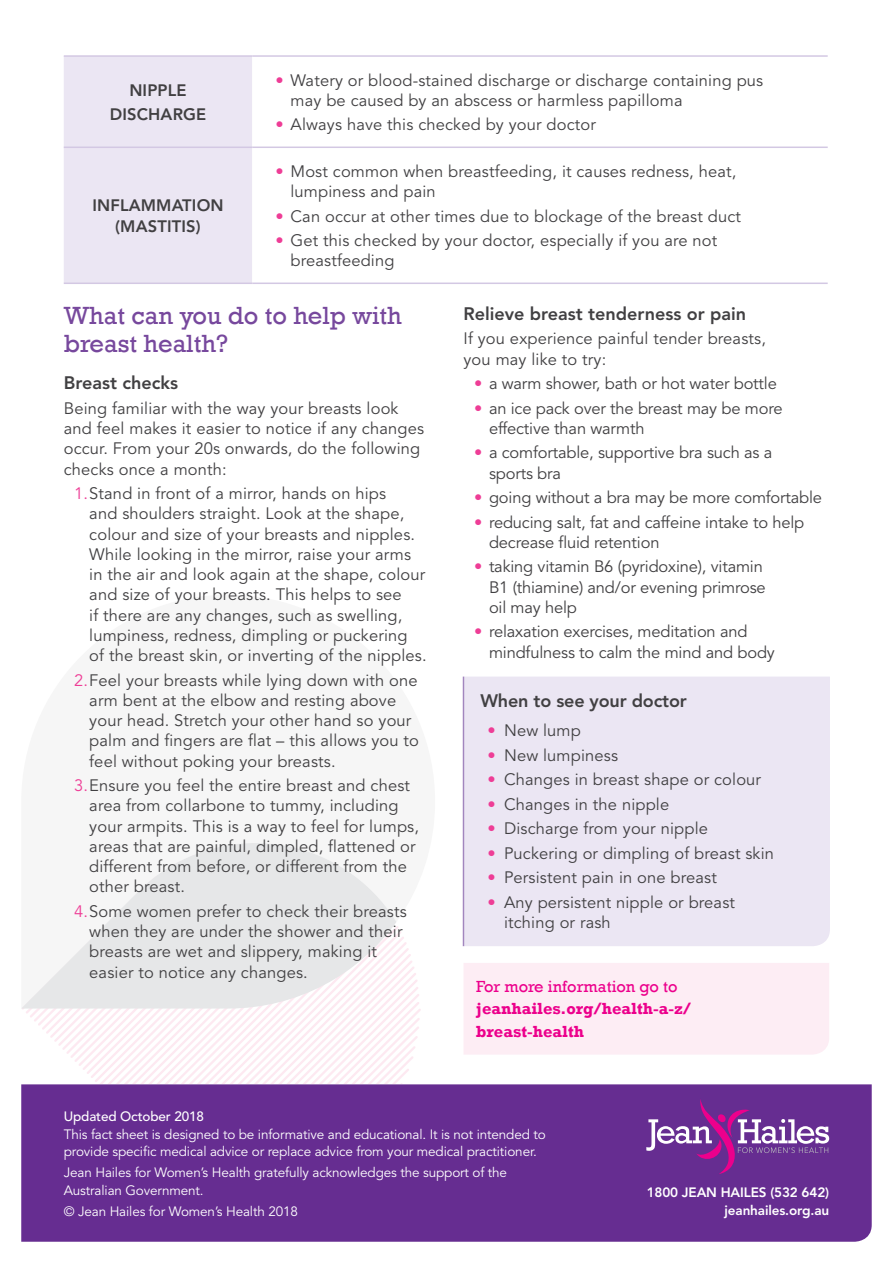
<style>
.page{position:relative;width:893px;height:1263px;background:#fff}
.page>*{position:absolute;margin:0;border:0;box-sizing:border-box;transform-origin:0 0}
.t1{font:25.5px/28.5px "Rockwell";color:#77489d}
.t2{font:800 18px "Avenir LT Std";color:#414042}
.t3{font:16.5px/20.2px "Avenir LT Std";letter-spacing:.01em;color:#414042}
.t4{font:16.5px/20.2px "Avenir LT Std";letter-spacing:-.01em;color:#414042}
.t5{font:700 16.5px/22.5px "Rockwell";color:#ec008c}
.t6{font:800 16.5px/24.5px "Avenir LT Std";letter-spacing:.01em;color:#414042;text-align:center}
.t7{font:16.5px "Rockwell";color:#ec008c}
.t8{font:13.5px/17.2px "Avenir LT Std";letter-spacing:-.01em;color:#fff}
.t9{font:800 13.5px/18px "Avenir LT Std";letter-spacing:-.01em;color:#fff;text-align:right}
.t10{font:500 13.5px "Avenir LT Std";letter-spacing:-.01em;color:#fff}
.s1{color:#ee3d96}
</style>
<div class="page">
<div style="left:21px;top:1084px;width:851px;height:158px;background:#662d91"></div>
<svg style="left:646px;top:1099px;width:183px;height:75px;background:#7f429d"></svg>
<div style="left:464px;top:677px;width:366px;height:269px;background:#ebe6f3"></div>
<hr style="left:463px;top:677px;width:1px;height:269px;background:#a286be">
<svg style="left:22px;top:1008px;width:399px;height:76px"></svg>
<svg style="left:22px;top:843px;width:374px;height:165px;fill:#e6e7e8"></svg>
<div style="left:464px;top:963px;width:365px;height:91px;background:#fdedf4"></div>
<div style="left:64px;top:57px;width:188px;height:226px;background:#ebe6f3"></div>
<svg style="left:252px;top:146px;width:576px;height:137px"></svg>
<hr style="left:64px;top:55px;width:188px;height:2px;background:#d3c8e3">
<hr style="left:252px;top:55px;width:576px;height:2px;background:#d3c8e3">
<hr style="left:64px;top:147px;width:188px;height:1px;background:#d3c8e3">
<hr style="left:252px;top:147px;width:576px;height:1px;background:#d3c8e3">
<hr style="left:64px;top:283px;width:188px;height:1px;background:#d3c8e3">
<hr style="left:252px;top:283px;width:576px;height:1px;background:#d3c8e3">
<p class="t6" style="left:110px;top:78px;width:98px">NIPPLE<br>DISCHARGE</p>
<p class="t3" style="left:290px;top:70px;width:474px;text-indent:-15px"><span class="s1">•</span> Watery or blood-stained discharge or discharge containing pus may be caused by an abscess or harmless papilloma</p>
<p class="t3" style="left:275px;top:115px;width:322px"><span class="s1">•</span> Always have this checked by your doctor</p>
<p class="t6" style="left:92px;top:196px;width:133px;line-height:20.2px">INFLAMMATION (MASTITIS)</p>
<p class="t3" style="left:290px;top:161px;width:447px;text-indent:-15px"><span class="s1">•</span> Most common when breastfeeding, it causes redness, heat, lumpiness and pain</p>
<p class="t3" style="left:275px;top:206px;width:467px"><span class="s1">•</span> Can occur at other times due to blockage of the breast duct</p>
<p class="t3" style="left:290px;top:231px;width:428px;text-indent:-15px"><span class="s1">•</span> Get this checked by your doctor, especially if you are not breastfeeding</p>
<h1 class="t1" style="left:64px;top:301px;width:339px">What can you do to help with breast health?</h1>
<p class="t2" style="left:64px;top:372px;width:116px">Breast checks</p>
<p class="t3" style="left:64px;top:398px;width:362px">Being familiar with the way your breasts look and feel makes it easier to notice if any changes occur. From your 20s onwards, do the following checks once a month:</p>
<p class="t3" style="left:89px;top:484px;width:339px;text-indent:-15px"><span class="s1">1.</span>Stand in front of a mirror, hands on hips<br>and shoulders straight. Look at the shape, colour and size of your breasts and nipples.<br>While looking in the mirror, raise your arms in the air and look again at the shape, colour and size of your breasts. This helps to see<br>if there are any changes, such as swelling, lumpiness, redness, dimpling or puckering<br>of the breast skin, or inverting of the nipples.</p>
<p class="t3" style="left:89px;top:670px;width:331px;text-indent:-15px"><span class="s1">2.</span>Feel your breasts while lying down with one arm bent at the elbow and resting above your head. Stretch your other hand so your palm and fingers are flat – this allows you to feel without poking your breasts.</p>
<p class="t3" style="left:89px;top:776px;width:331px;text-indent:-15px"><span class="s1">3.</span>Ensure you feel the entire breast and chest area from collarbone to tummy, including your armpits. This is a way to feel for lumps, areas that are painful, dimpled, flattened or different from before, or different from the other breast.</p>
<p class="t3" style="left:89px;top:901px;width:319px;text-indent:-15px"><span class="s1">4.</span>Some women prefer to check their breasts when they are under the shower and their breasts are wet and slippery, making it easier to notice any changes.</p>
<p class="t2" style="left:463px;top:303px;width:284px">Relieve breast tenderness or pain</p>
<p class="t3" style="left:463px;top:329px;width:304px">If you experience painful tender breasts, you may like to try:</p>
<p class="t4" style="left:474px;top:374px;width:304px"><span class="s1">•</span> a warm shower, bath or hot water bottle</p>
<p class="t4" style="left:489px;top:398px;width:295px;text-indent:-15px"><span class="s1">•</span> an ice pack over the breast may be more effective than warmth</p>
<p class="t4" style="left:489px;top:443px;width:285px;text-indent:-15px"><span class="s1">•</span> a comfortable, supportive bra such as a sports bra</p>
<p class="t4" style="left:474px;top:488px;width:350px"><span class="s1">•</span> going without a bra may be more comfortable</p>
<p class="t4" style="left:489px;top:512px;width:317px;text-indent:-15px"><span class="s1">•</span> reducing salt, fat and caffeine intake to help decrease fluid retention</p>
<p class="t4" style="left:489px;top:557px;width:278px;text-indent:-15px"><span class="s1">•</span> taking vitamin B6 (pyridoxine), vitamin<br>B1 (thiamine) and/or evening primrose oil may help</p>
<p class="t4" style="left:489px;top:622px;width:287px;text-indent:-15px"><span class="s1">•</span> relaxation exercises, meditation and mindfulness to calm the mind and body</p>
<p class="t2" style="left:480px;top:690px;width:208px">When to see your doctor</p>
<p class="t3" style="left:487px;top:721px;width:95px"><span class="s1">•</span> New lump</p>
<p class="t3" style="left:487px;top:745px;width:132px"><span class="s1">•</span> New lumpiness</p>
<p class="t3" style="left:487px;top:770px;width:275px"><span class="s1">•</span> Changes in breast shape or colour</p>
<p class="t3" style="left:487px;top:794px;width:183px"><span class="s1">•</span> Changes in the nipple</p>
<p class="t3" style="left:487px;top:819px;width:222px"><span class="s1">•</span> Discharge from your nipple</p>
<p class="t3" style="left:487px;top:843px;width:288px"><span class="s1">•</span> Puckering or dimpling of breast skin</p>
<p class="t3" style="left:487px;top:868px;width:231px"><span class="s1">•</span> Persistent pain in one breast</p>
<p class="t3" style="left:504px;top:892px;width:233px;text-indent:-16px"><span class="s1">•</span> Any persistent nipple or breast itching or rash</p>
<p class="t7" style="left:476px;top:977px;width:203px">For more information go to</p>
<p class="t5" style="left:476px;top:998px;width:216px">jeanhailes.org/health-a-z/ breast-health</p>
<p class="t10" style="left:64px;top:1109px;width:142px">Updated October 2018</p>
<p class="t8" style="left:64px;top:1126px;width:484px">This fact sheet is designed to be informative and educational. It is not intended to provide specific medical advice or replace advice from your medical practitioner.</p>
<p class="t8" style="left:64px;top:1164px;width:445px">Jean Hailes for Women’s Health gratefully acknowledges the support of the<br>Australian Government.</p>
<p class="t8" style="left:64px;top:1203px;width:236px">© Jean Hailes for Women’s Health 2018</p>
<p class="t9" style="left:647px;top:1183px;width:184px">1800 JEAN HAILES (532 642) jeanhailes.org.au</p>
</div>
